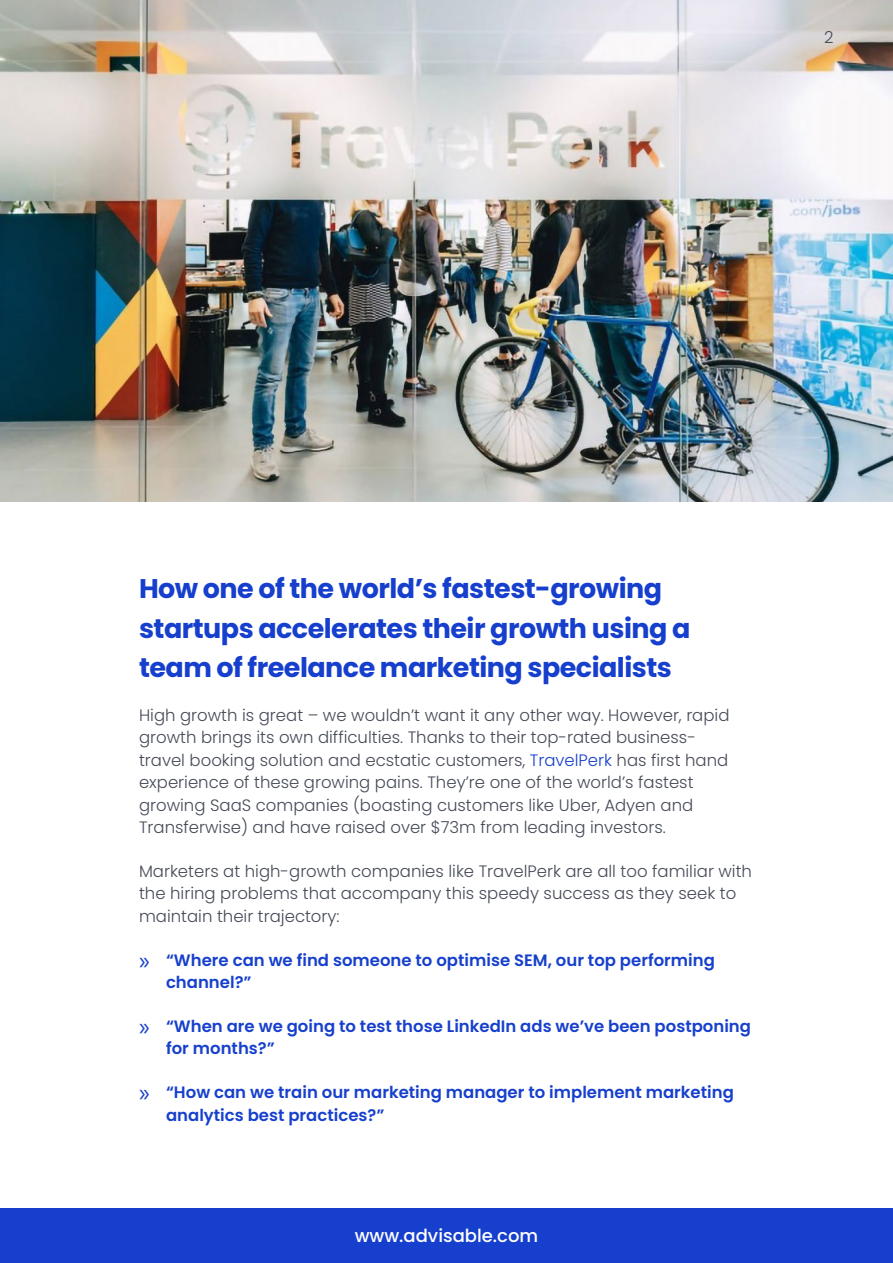
<style>
.page{position:relative;width:893px;height:1263px;background:#fff}
.page>*{position:absolute;margin:0;border:0;box-sizing:border-box;transform-origin:0 0}
.t1{font:700 27px/39.3px "Poppins";letter-spacing:-.02em;color:#163fcd}
.t2{font:500 18px "Poppins";color:#fff}
.t3{font:300 16.5px/22.5px "Poppins";color:#454a57}
.t4{font:600 16.5px/22.5px "Poppins";color:#163fcd}
.s1{color:#163fcd}
.s2{font-family:"Myriad Pro";font-weight:400;font-size:25.5px}
</style>
<div class="page">
<img style="left:0;top:0;width:893px;height:502px">
<div style="left:0;top:1209px;width:893px;height:54px;background:#163fcd"></div>
<p class="t3" style="left:824px;top:26px;width:11px">2</p>
<h1 class="t1" style="left:139px;top:569px;width:553px">How one of the world’s fastest-growing startups accelerates their growth using a team of freelance marketing specialists</h1>
<p class="t3" style="left:139px;top:704px;width:592px">High growth is great – we wouldn’t want it any other way. However, rapid growth brings its own difficulties. Thanks to their top-rated business&shy;travel booking solution and ecstatic customers, <span class="s1">TravelPerk</span> has first hand experience of these growing pains. They’re one of the world’s fastest growing SaaS companies (boasting customers like Uber, Adyen and Transferwise) and have raised over $73m from leading investors.</p>
<p class="t3" style="left:139px;top:860px;width:614px">Marketers at high-growth companies like TravelPerk are all too familiar with the hiring problems that accompany this speedy success as they seek to maintain their trajectory:</p>
<p class="t4" style="left:166px;top:949px;width:550px;text-indent:-27px"><span class="s2">»</span> “Where can we find someone to optimise SEM, our top performing channel?”</p>
<p class="t4" style="left:166px;top:1015px;width:586px;text-indent:-27px"><span class="s2">»</span> “When are we going to test those LinkedIn ads we’ve been postponing for months?”</p>
<p class="t4" style="left:166px;top:1081px;width:569px;text-indent:-27px"><span class="s2">»</span> “How can we train our marketing manager to implement marketing analytics best practices?”</p>
<p class="t2" style="left:355px;top:1226px;width:185px">www.advisable.com</p>
</div>
